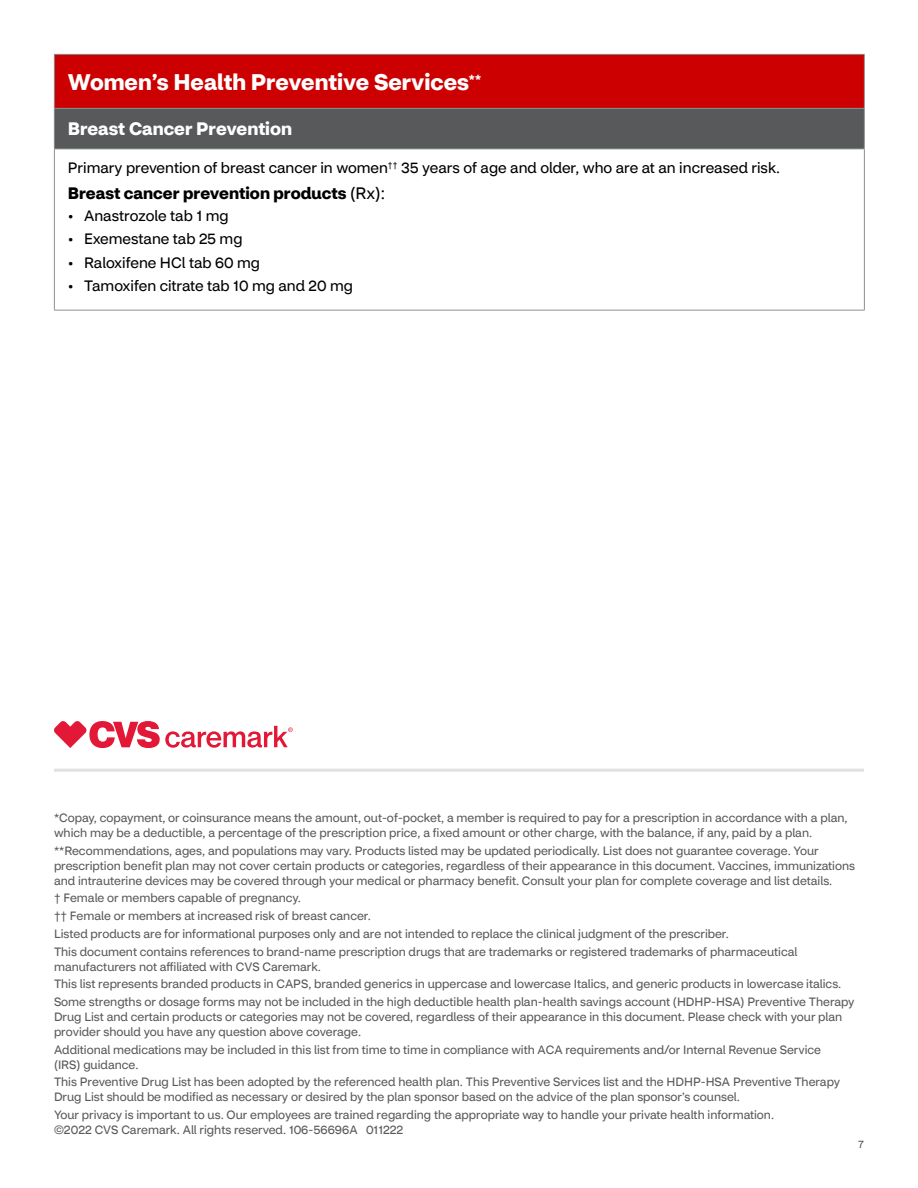
<style>
.page{position:relative;width:918px;height:1188px;background:#fff}
.page>*{position:absolute;margin:0;border:0;box-sizing:border-box;transform-origin:0 0}
.t1{font:700 22.5px "CVS Health Sans";color:#fff}
.t2{font:700 18px "CVS Health Sans";color:#fff}
.t3{font:700 16.5px "CVS Health Sans";color:#000}
.t4{font:15px "CVS Health Sans";color:#000}
.t5{font:12px/15px "CVS Health Sans";color:#58595b}
.t6{font:10.5px "CVS Health Sans";color:#58595b}
.s1{font-weight:400}
</style>
<div class="page">
<div style="left:54px;top:54px;width:810px;height:54px;background:#c00"></div>
<div style="left:54px;top:108px;width:810px;height:41px;background:#58595b"></div>
<hr style="left:54px;top:54px;width:811px;height:1px;background:#8a908d">
<hr style="left:54px;top:55px;width:1px;height:53px;background:#8a908d">
<hr style="left:864px;top:55px;width:1px;height:53px;background:#8a908d">
<hr style="left:54px;top:108px;width:811px;height:1px;background:#8a908d">
<hr style="left:54px;top:109px;width:1px;height:39px;background:#8a908d">
<hr style="left:864px;top:109px;width:1px;height:39px;background:#8a908d">
<hr style="left:54px;top:148px;width:811px;height:1px;background:#8a908d">
<hr style="left:54px;top:149px;width:1px;height:161px;background:#8a908d">
<hr style="left:864px;top:149px;width:1px;height:161px;background:#8a908d">
<hr style="left:54px;top:310px;width:811px;height:1px;background:#8a908d">
<svg style="left:54px;top:721px;width:239px;height:27px"></svg>
<hr style="left:54px;top:769px;width:810px;height:3px;background:#dfe1e1">
<h1 class="t1" style="left:68px;top:68px;width:415px">Women’s Health Preventive Services<sup>**</sup></h1>
<h2 class="t2" style="left:68px;top:118px;width:226px">Breast Cancer Prevention</h2>
<p class="t4" style="left:68px;top:159px;width:714px">Primary prevention of breast cancer in women<sup>††</sup> 35 years of age and older, who are at an increased risk.</p>
<h3 class="t3" style="left:68px;top:182px;width:319px">Breast cancer prevention products <span class="s1">(Rx):</span></h3>
<p class="t4" style="left:68px;top:206px;width:162px">• Anastrozole tab 1 mg</p>
<p class="t4" style="left:68px;top:230px;width:176px">• Exemestane tab 25 mg</p>
<p class="t4" style="left:68px;top:253px;width:194px">• Raloxifene HCl tab 60 mg</p>
<p class="t4" style="left:68px;top:277px;width:287px">• Tamoxifen citrate tab 10 mg and 20 mg</p>
<p class="t5" style="left:54px;top:810px;width:795px">*Copay, copayment, or coinsurance means the amount, out-of-pocket, a member is required to pay for a prescription in accordance with a plan, which may be a deductible, a percentage of the prescription price, a fixed amount or other charge, with the balance, if any, paid by a plan.</p>
<p class="t5" style="left:54px;top:843px;width:803px">**Recommendations, ages, and populations may vary. Products listed may be updated periodically. List does not guarantee coverage. Your prescription benefit plan may not cover certain products or categories, regardless of their appearance in this document. Vaccines, immunizations and intrauterine devices may be covered through your medical or pharmacy benefit. Consult your plan for complete coverage and list details.</p>
<p class="t5" style="left:54px;top:889px;width:745px;line-height:17.7px">† Female or members capable of pregnancy.<br>†† Female or members at increased risk of breast cancer.<br>Listed products are for informational purposes only and are not intended to replace the clinical judgment of the prescriber.<br>This document contains references to brand-name prescription drugs that are trademarks or registered trademarks of pharmaceutical</p>
<p class="t5" style="left:54px;top:957px;width:802px;line-height:17.7px">manufacturers not affiliated with CVS Caremark.<br>This list represents branded products in CAPS, branded generics in uppercase and lowercase Italics, and generic products in lowercase italics.<br>Some strengths or dosage forms may not be included in the high deductible health plan-health savings account (HDHP-HSA) Preventive Therapy</p>
<p class="t5" style="left:54px;top:1009px;width:790px">Drug List and certain products or categories may not be covered, regardless of their appearance in this document. Please check with your plan provider should you have any question above coverage.</p>
<p class="t5" style="left:54px;top:1042px;width:769px">Additional medications may be included in this list from time to time in compliance with ACA requirements and/or Internal Revenue Service (IRS) guidance.</p>
<p class="t5" style="left:54px;top:1075px;width:788px">This Preventive Drug List has been adopted by the referenced health plan. This Preventive Services list and the HDHP-HSA Preventive Therapy<br>Drug List should be modified as necessary or desired by the plan sponsor based on the advice of the plan sponsor’s counsel.</p>
<p class="t5" style="left:54px;top:1107px;width:722px">Your privacy is important to us. Our employees are trained regarding the appropriate way to handle your private health information. ©2022 CVS Caremark. All rights reserved. 106-56696A 011222</p>
<p class="t6" style="left:858px;top:1137px;width:7px">7</p>
</div>
